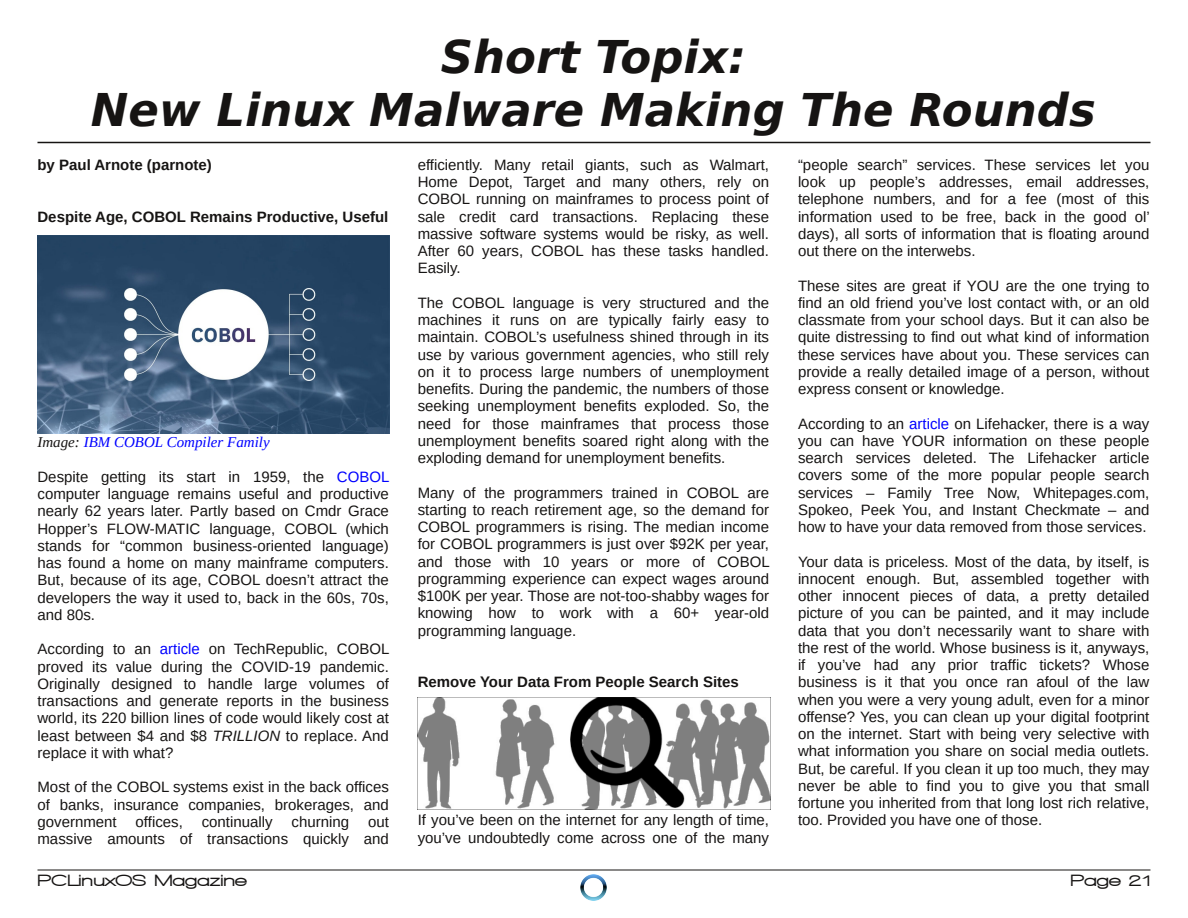
<style>
.page{position:relative;width:1188px;height:918px;background:#fff}
.page>*{position:absolute;margin:0;border:0;box-sizing:border-box;transform-origin:0 0}
.t1{font:italic 700 45px/52.3px "Bitstream Vera Sans";color:#161413;text-align:center}
.t2{font:900 16.5px "Walkway Expand";color:#161413}
.t3{font:15px/17.2px "Liberation Sans";color:#161413;text-align:justify}
.t4{font:700 15px "Liberation Sans";color:#161413}
.t5{font:italic 15px "Liberation Serif";color:#00f}
.s1{color:#161413}
.s2{color:#00f}
.s3{font-style:italic}
</style>
<div class="page">
<hr style="left:38px;top:142px;width:1112px;height:1px;background:#161413">
<hr style="left:38px;top:870px;width:1112px;height:1px;background:#161413">
<img style="left:580px;top:874px;width:27px;height:27px">
<img style="left:38px;top:236px;width:352px;height:198px">
<img style="left:418px;top:698px;width:352px;height:112px">
<h1 class="t1" style="left:91px;top:31px;width:1006px">Short Topix:<br>New Linux Malware Making The Rounds</h1>
<p class="t4" style="left:38px;top:156px;width:176px">by Paul Arnote (parnote)</p>
<p class="t4" style="left:38px;top:208px;width:352px">Despite Age, COBOL Remains Productive, Useful</p>
<p class="t5" style="left:38px;top:434px;width:234px"><span class="s1">Image:</span> IBM COBOL Compiler Family</p>
<p class="t3" style="left:38px;top:468px;width:353px">Despite getting its start in 1959, the <span class="s2">COBOL </span>computer language remains useful and productive nearly 62 years later. Partly based on Cmdr Grace Hopper’s FLOW-MATIC language, COBOL (which stands for “common business-oriented language) has found a home on many mainframe computers.<br>But, because of its age, COBOL doesn’t attract the developers the way it used to, back in the 60s, 70s, and 80s.</p>
<p class="t3" style="left:38px;top:641px;width:353px">According to an <span class="s2">article</span> on TechRepublic, COBOL proved its value during the COVID-19 pandemic.<br>Originally designed to handle large volumes of transactions and generate reports in the business world, its 220 billion lines of code would likely cost at least between $4 and $8 <span class="s3">TRILLION</span> to replace. And replace it with what?</p>
<p class="t3" style="left:38px;top:779px;width:353px">Most of the COBOL systems exist in the back offices of banks, insurance companies, brokerages, and government</p>
<p class="t3" style="left:136px;top:813px;width:49px">offices,</p>
<p class="t3" style="left:202px;top:813px;width:72px">continually</p>
<p class="t3" style="left:292px;top:813px;width:59px">churning</p>
<p class="t3" style="left:38px;top:813px;width:353px;text-align:right">out<br>massive amounts of transactions quickly and</p>
<p class="t3" style="left:418px;top:156px;width:353px">efficiently. Many retail giants, such as Walmart, Home Depot, Target and many others, rely on COBOL running on mainframes to process point of sale credit card transactions. Replacing these massive software systems would be risky, as well.<br>After 60 years, COBOL has these tasks handled.<br>Easily.</p>
<p class="t3" style="left:418px;top:294px;width:353px">The COBOL language is very structured and the machines it runs on are typically fairly easy to maintain. COBOL’s usefulness shined through in its use by various government agencies, who still rely on it to process large numbers of unemployment benefits. During the pandemic, the numbers of those seeking unemployment benefits exploded. So, the need for those mainframes that process those unemployment benefits soared right along with the exploding demand for unemployment benefits.</p>
<p class="t3" style="left:418px;top:484px;width:353px">Many of the programmers trained in COBOL are starting to reach retirement age, so the demand for COBOL programmers is rising. The median income for COBOL programmers is just over $92K per year, and those with 10 years or more of COBOL programming experience can expect wages around $100K per year. Those are not-too-shabby wages for knowing how to work with a 60+ year-old programming language.</p>
<p class="t4" style="left:418px;top:674px;width:323px">Remove Your Data From People Search Sites</p>
<p class="t3" style="left:418px;top:811px;width:353px">If you’ve been on the internet for any length of time, you’ve undoubtedly come across one of the many</p>
<p class="t3" style="left:798px;top:156px;width:353px">“people search” services. These services let you look up people’s addresses, email addresses, telephone numbers, and for a fee (most of this information used to be free, back in the good ol’ days), all sorts of information that is floating around out there on the interwebs.</p>
<p class="t3" style="left:798px;top:277px;width:353px">These sites are great if YOU are the one trying to find an old friend you’ve lost contact with, or an old classmate from your school days. But it can also be quite distressing to find out what kind of information these services have about you. These services can provide a really detailed image of a person, without express consent or knowledge.</p>
<p class="t3" style="left:798px;top:415px;width:353px">According to an <span class="s2">article</span> on Lifehacker, there is a way you can have YOUR information on these people search services deleted. The Lifehacker article covers some of the more popular people search services – Family Tree Now, Whitepages.com, Spokeo, Peek You, and Instant Checkmate – and how to have your data removed from those services.</p>
<p class="t3" style="left:798px;top:553px;width:353px">Your data is priceless. Most of the data, by itself, is innocent enough. But, assembled together with other innocent pieces of data, a pretty detailed picture of you can be painted, and it may include data that you don’t necessarily want to share with the rest of the world. Whose business is it, anyways, if you’ve had any prior traffic tickets? Whose business is it that you once ran afoul of the law when you were a very young adult, even for a minor offense? Yes, you can clean up your digital footprint on the internet. Start with being very selective with what information you share on social media outlets.<br>But, be careful. If you clean it up too much, they may never be able to find you to give you that small fortune you inherited from that long lost rich relative, too. Provided you have one of those.</p>
<p class="t2" style="left:38px;top:871px;width:211px">PCLinuxOS Magazine</p>
<p class="t2" style="left:1071px;top:871px;width:82px">Page 21</p>
</div>
